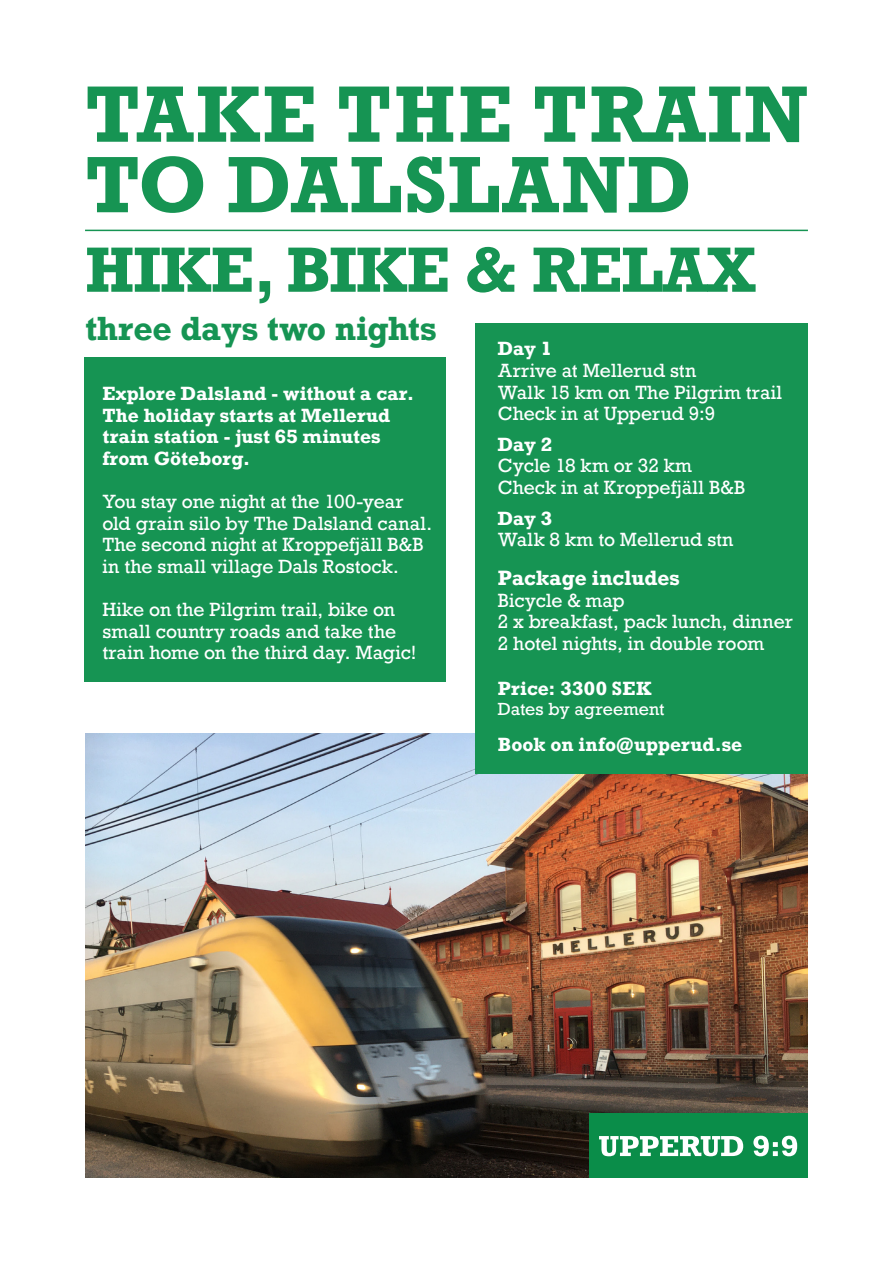
<style>
.page{position:relative;width:893px;height:1263px;background:#fff}
.page>*{position:absolute;margin:0;border:0;box-sizing:border-box;transform-origin:0 0}
.t1{font:700 75px "Rockwell";letter-spacing:.03em;color:#169453}
.t2{font:700 60px "Rockwell";letter-spacing:-.01em;color:#169453}
.t3{font:700 31.5px "Rockwell";color:#169453}
.t4{font:700 19.5px "Rockwell";color:#fff}
.t5{font:18px/21.6px "Rockwell";color:#fff}
.t6{font:700 18px/21.6px "Rockwell";color:#fff}
.t7{font:700 18px "Rockwell";letter-spacing:.02em;color:#fff}
.t8{font:16.5px "Rockwell";letter-spacing:-.005em;color:#fff}
</style>
<div class="page">
<img style="left:85px;top:733px;width:722px;height:445px">
<div style="left:589px;top:1114px;width:218px;height:64px;background:#0a8d49"></div>
<svg style="left:599px;top:1136px;width:198px;height:20px"></svg>
<div style="left:475px;top:323px;width:332px;height:450px;background:#169453"></div>
<div style="left:85px;top:357px;width:361px;height:325px;background:#169453"></div>
<hr style="left:85px;top:230px;width:723px;height:1px;background:#169453">
<p class="t1" style="left:85px;top:66px;width:724px">TAKE THE TRAIN</p>
<p class="t1" style="left:85px;top:136px;width:609px">TO DALSLAND</p>
<p class="t2" style="left:85px;top:231px;width:672px">HIKE, BIKE &amp; RELAX</p>
<p class="t3" style="left:85px;top:308px;width:353px">three days two nights</p>
<p class="t6" style="left:498px;top:338px;width:56px">Day 1</p>
<p class="t5" style="left:498px;top:360px;width:200px">Arrive at Mellerud stn</p>
<p class="t5" style="left:498px;top:382px;width:286px">Walk 15 km on The Pilgrim trail</p>
<p class="t5" style="left:498px;top:403px;width:219px">Check in at Upperud 9:9</p>
<p class="t6" style="left:498px;top:433px;width:56px">Day 2</p>
<p class="t5" style="left:498px;top:455px;width:196px">Cycle 18 km or 32 km</p>
<p class="t5" style="left:498px;top:477px;width:249px">Check in at Kroppefjäll B&amp;B</p>
<p class="t6" style="left:498px;top:507px;width:56px">Day 3</p>
<p class="t5" style="left:498px;top:529px;width:237px">Walk 8 km to Mellerud stn</p>
<p class="t4" style="left:498px;top:565px;width:183px">Package includes</p>
<p class="t5" style="left:498px;top:590px;width:128px">Bicycle &amp; map</p>
<p class="t5" style="left:498px;top:611px;width:297px">2 x breakfast, pack lunch, dinner</p>
<p class="t5" style="left:498px;top:633px;width:268px">2 hotel nights, in double room</p>
<p class="t7" style="left:498px;top:677px;width:155px">Price: 3300 SEK</p>
<p class="t8" style="left:498px;top:699px;width:168px">Dates by agreement</p>
<p class="t6" style="left:498px;top:733px;width:246px">Book on info@upperud.se</p>
<p class="t6" style="left:102px;top:383px;width:313px">Explore Dalsland - without a car.<br>The holiday starts at Mellerud</p>
<p class="t6" style="left:102px;top:426px;width:280px">train station - just 65 minutes</p>
<p class="t6" style="left:102px;top:447px;width:149px">from Göteborg.</p>
<p class="t5" style="left:102px;top:491px;width:303px">You stay one night at the 100-year</p>
<p class="t5" style="left:102px;top:513px;width:331px">old grain silo by The Dalsland canal.<br>The second night at Kroppefjäll B&amp;B in the small village Dals Rostock.</p>
<p class="t5" style="left:102px;top:599px;width:316px">Hike on the Pilgrim trail, bike on small country roads and take the train home on the third day. Magic!</p>
</div>
